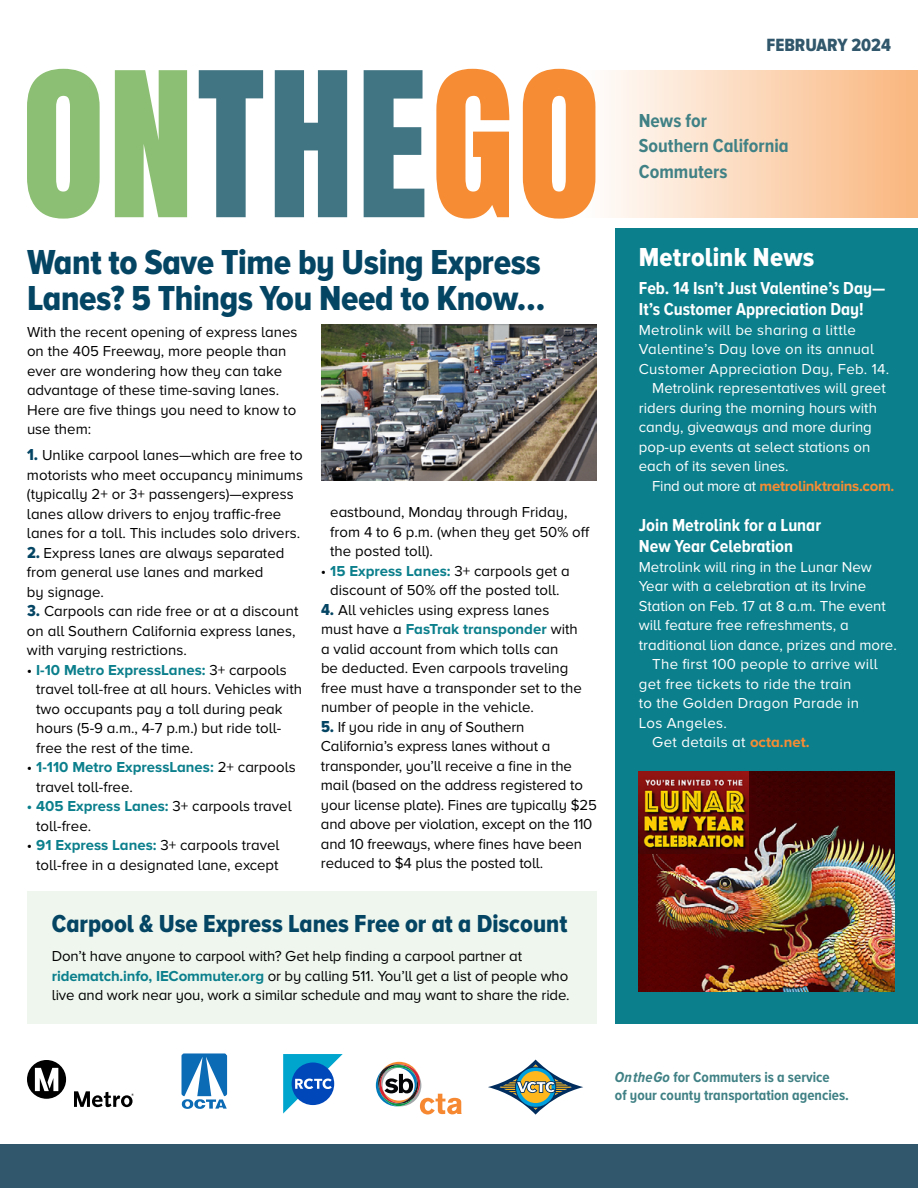
<style>
.page{position:relative;width:918px;height:1188px;background:#fff}
.page>*{position:absolute;margin:0;border:0;box-sizing:border-box;transform-origin:0 0}
.t1{font:171.15px "Anton";letter-spacing:.02em;color:#417583}
.t2{font:36px/36px "Proxima Nova A Cond Extrabld";letter-spacing:-.01em;color:#054564}
.t3{font:27px "Proxima Nova A Cond Extrabld";letter-spacing:.01em;color:#fff}
.t4{font:25.5px "Proxima Nova A Cond Extrabld";color:#054564}
.t5{font:700 19.5px/25.5px "Proxima Nova A Cond";color:#408185}
.t6{font:18.3px "Proxima Nova A Cond Extrabld";color:#30576b}
.t7{font:700 18px/21px "Proxima Nova A Cond";color:#fff}
.t8{font:15px/19.5px "Proxima Nova A";color:#000}
.t9{font:15px "Proxima Nova A";color:#fff}
.t10{font:15px "Proxima Nova A";letter-spacing:.02em;color:#fff}
.t11{font:700 15px/18px "Proxima Nova A Cond";color:#408185}
.t12{font:700 15px "Proxima Nova A";letter-spacing:-.02em;color:#f68c33}
.s1{color:#8cbf73}
.s2{color:#f68c33}
.s3{font-family:"Proxima Nova A Cond Extrabld";font-size:16.5px;color:#054564}
.s4{font-weight:700;color:#0b7f8c}
.s5{font-weight:400;color:#fff}
.s6{font-weight:700;color:#f68c33}
.s7{font-style:italic}
</style>
<div class="page">
<div style="left:615px;top:228px;width:303px;height:796px;background:#0b7f8c"></div>
<div style="left:563px;top:71px;width:355px;height:147px;background:linear-gradient(to right,#fff,#fab67e)"></div>
<svg style="left:27px;top:1060px;width:39px;height:39px"></svg>
<svg style="left:35px;top:1068px;width:23px;height:23px"></svg>
<svg style="left:74px;top:1091px;width:60px;height:16px"></svg>
<svg style="left:181px;top:1053px;width:46px;height:56px"></svg>
<svg style="left:283px;top:1054px;width:60px;height:60px"></svg>
<svg style="left:376px;top:1062px;width:86px;height:53px"></svg>
<svg style="left:488px;top:1060px;width:95px;height:55px"></svg>
<div style="left:0;top:1144px;width:918px;height:44px;background:#30576b"></div>
<div style="left:27px;top:891px;width:570px;height:133px;background:#eef6ee"></div>
<img style="left:321px;top:325px;width:276px;height:155px">
<img style="left:639px;top:771px;width:255px;height:220px">
<img style="left:639px;top:771px;width:109px;height:83px">
<h1 class="t1" style="left:22px;top:58px;width:581px"><span class="s1">ON</span>THE<span class="s2">GO</span></h1>
<h2 class="t2" style="left:27px;top:246px;width:520px">Want to Save Time by Using Express<br>Lanes? 5 Things You Need to Know…</h2>
<p class="t8" style="left:27px;top:322px;width:272px">With the recent opening of express lanes on the 405 Freeway, more people than ever are wondering how they can take advantage of these time-saving lanes.<br>Here are five things you need to know to use them:</p>
<p class="t8" style="left:27px;top:446px;width:277px"><span class="s3">1.</span> Unlike carpool lanes—which are free to motorists who meet occupancy minimums (typically 2+ or 3+ passengers)—express lanes allow drivers to enjoy traffic-free lanes for a toll. This includes solo drivers.</p>
<p class="t8" style="left:27px;top:544px;width:259px"><span class="s3">2.</span> Express lanes are always separated from general use lanes and marked<br>by signage.</p>
<p class="t8" style="left:27px;top:602px;width:273px"><span class="s3">3.</span> Carpools can ride free or at a discount on all Southern California express lanes, with varying restrictions.</p>
<p class="t8" style="left:36px;top:661px;width:267px;text-indent:-9px">• <span class="s4">I-10 Metro ExpressLanes:</span> 3+ carpools travel toll-free at all hours. Vehicles with two occupants pay a toll during peak hours (5-9 a.m., 4-7 p.m.) but ride toll&shy;free the rest of the time.</p>
<p class="t8" style="left:36px;top:758px;width:261px;text-indent:-9px">• <span class="s4">1-110 Metro ExpressLanes:</span> 2+ carpools travel toll-free.</p>
<p class="t8" style="left:36px;top:797px;width:257px;text-indent:-9px"><span class="s4">• 405 Express Lanes:</span> 3+ carpools travel toll-free.</p>
<p class="t8" style="left:27px;top:836px;width:254px;text-align:center">• <span class="s4">91 Express Lanes:</span> 3+ carpools travel toll-free in a designated lane, except</p>
<p class="t8" style="left:330px;top:503px;width:261px">eastbound, Monday through Friday, from 4 to 6 p.m. (when they get 50% off the posted toll).</p>
<p class="t8" style="left:321px;top:562px;width:250px;text-align:center">• <span class="s4">15 Express Lanes:</span> 3+ carpools get a discount of 50% off the posted toll.</p>
<p class="t8" style="left:321px;top:601px;width:262px"><span class="s3">4.</span> All vehicles using express lanes must have a <span class="s4">FasTrak transponder</span> with a valid account from which tolls can<br>be deducted. Even carpools traveling free must have a transponder set to the number of people in the vehicle.</p>
<p class="t8" style="left:321px;top:718px;width:277px"><span class="s3">5.</span> If you ride in any of Southern California’s express lanes without a transponder, you’ll receive a fine in the mail (based on the address registered to your license plate). Fines are typically $25 and above per violation, except on the 110 and 10 freeways, where fines have been reduced to $4 plus the posted toll.</p>
<h3 class="t4" style="left:52px;top:909px;width:517px">Carpool &amp; Use Express Lanes Free or at a Discount</h3>
<p class="t8" style="left:52px;top:947px;width:519px">Don’t have anyone to carpool with? Get help finding a carpool partner at <span class="s4">ridematch.info, IECommuter.org</span> or by calling 511. You’ll get a list of people who live and work near you, work a similar schedule and may want to share the ride.</p>
<p class="t6" style="left:766px;top:34px;width:126px">FEBRUARY 2024</p>
<h3 class="t5" style="left:639px;top:109px;width:151px">News for<br>Southern California<br>Commuters</h3>
<h3 class="t3" style="left:639px;top:242px;width:177px">Metrolink News</h3>
<p class="t7" style="left:639px;top:279px;width:248px">Feb. 14 Isn’t Just Valentine’s Day—<br>It’s Customer Appreciation Day!</p>
<p class="t10" style="left:639px;top:321px;width:219px">Metrolink will be sharing a little</p>
<p class="t10" style="left:639px;top:341px;width:237px">Valentine’s Day love on its annual</p>
<p class="t10" style="left:639px;top:360px;width:252px">Customer Appreciation Day, Feb. 14.</p>
<p class="t9" style="left:652px;top:380px;width:235px">Metrolink representatives will greet</p>
<p class="t9" style="left:639px;top:399px;width:240px">riders during the morning hours with</p>
<p class="t9" style="left:639px;top:419px;width:235px">candy, giveaways and more during</p>
<p class="t9" style="left:639px;top:438px;width:233px">pop-up events at select stations on</p>
<p class="t9" style="left:639px;top:458px;width:151px">each of its seven lines.</p>
<p class="t12" style="left:652px;top:477px;width:244px"><span class="s5">Find out more at</span> metrolinktrains.com.</p>
<p class="t7" style="left:639px;top:516px;width:184px">Join Metrolink for a Lunar<br>New Year Celebration</p>
<p class="t9" style="left:639px;top:558px;width:235px">Metrolink will ring in the Lunar New</p>
<p class="t9" style="left:639px;top:578px;width:229px">Year with a celebration at its Irvine</p>
<p class="t9" style="left:639px;top:597px;width:249px">Station on Feb. 17 at 8 a.m. The event</p>
<p class="t9" style="left:639px;top:617px;width:211px">will feature free refreshments, a</p>
<p class="t9" style="left:639px;top:636px;width:259px">traditional lion dance, prizes and more.</p>
<p class="t10" style="left:652px;top:656px;width:227px">The first 100 people to arrive will</p>
<p class="t10" style="left:639px;top:675px;width:214px">get free tickets to ride the train</p>
<p class="t10" style="left:639px;top:695px;width:222px">to the Golden Dragon Parade in</p>
<p class="t10" style="left:639px;top:714px;width:90px">Los Angeles.</p>
<p class="t10" style="left:652px;top:734px;width:159px">Get details at <span class="s6">octa.net.</span></p>
<p class="t11" style="left:615px;top:1069px;width:235px"><span class="s7">OntheGo</span> for Commuters is a service<br>of your county transportation agencies.</p>
</div>
